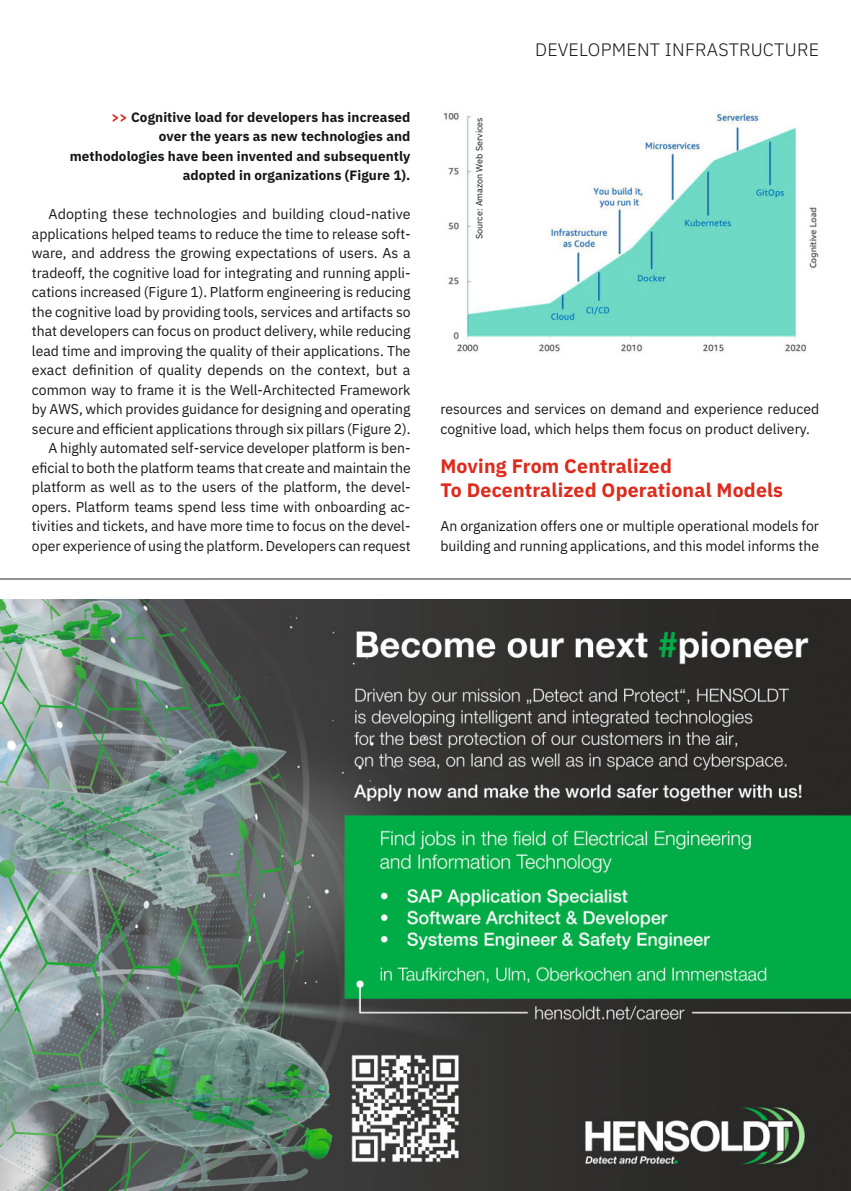
<style>
.page{position:relative;width:851px;height:1191px;background:#fff}
.page>*{position:absolute;margin:0;border:0;box-sizing:border-box;transform-origin:0 0}
.t1{font:700 19.5px/24px "IBM Plex Sans";letter-spacing:.01em;color:#dd2b1c}
.t2{font:300 18px "IBM Plex Sans";letter-spacing:.015em;color:#151616}
.t3{font:14.25px/19.5px "IBM Plex Sans";color:#151616}
.t4{font:700 13.5px/19.5px "IBM Plex Sans";letter-spacing:.005em;color:#151616;text-align:right}
.t5{font:9px "IBM Plex Sans";color:#151616}
.s1{color:#dd2b1c}
</style>
<div class="page">
<img style="left:0;top:600px;width:850px;height:591px">
<img style="left:443px;top:112px;width:375px;height:240px">
<hr style="left:0;top:578px;width:850px;height:1px;background:#242423">
<p class="t2" style="left:535px;top:37px;width:285px">DEVELOPMENT INFRASTRUCTURE</p>
<p class="t4" style="left:70px;top:106px;width:342px"><span class="s1">&gt;&gt;</span> Cognitive load for developers has increased<br>over the years as new technologies and methodologies have been invented and subsequently adopted in organizations (Figure 1).</p>
<p class="t5" style="left:472px;top:239px;width:123px;rotate:-90deg">Source: Amazon Web Services</p>
<p class="t3" style="left:32px;top:203px;width:380px;text-align:right">Adopting these technologies and building cloud-native applications helped teams to reduce the time to release soft&shy;ware, and address the growing expectations of users. As a tradeoff, the cognitive load for integrating and running appli&shy;cations increased (Figure 1). Platform engineering is reducing the cognitive load by providing tools, services and artifacts so that devel opers can focus on product delivery, while reducing lead time and improving the quality of their applications. The exact definition of quality depends on the context, but a common way to frame it is the Well-Architected Framework by AWS, which provides guidance for designing and operating secure and efficient applications through six pillars (Figure 2).<br>A highly automated self-service developer platform is ben&shy;eficial to both the platform teams that create and maintain the platform as well as to the users of the platform, the devel&shy;opers. Platform teams spend less time with onboarding ac&shy;tivities and tickets, and have more time to focus on the devel&shy;oper experience of using the platform. Developers can request</p>
<p class="t3" style="left:440px;top:398px;width:380px">resources and services on demand and experience reduced cognitive load, which helps them focus on product delivery.</p>
<h1 class="t1" style="left:440px;top:452px;width:344px">Moving From Centralized<br>To Decentralized Operational Models</h1>
<p class="t3" style="left:440px;top:515px;width:380px">An organization offers one or multiple operational models for building and running applications, and this model informs the</p>
</div>
